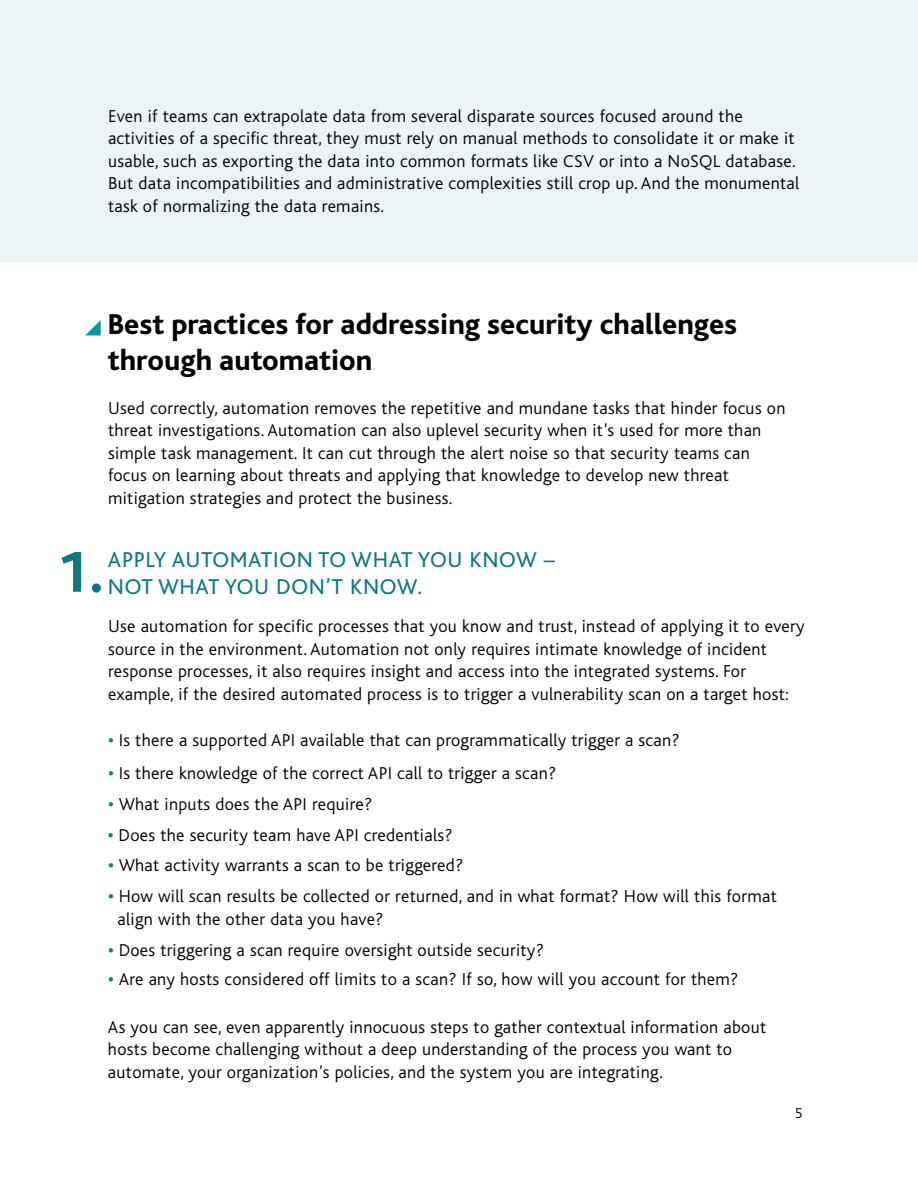
<style>
.page{position:relative;width:918px;height:1188px;background:#fff}
.page>*{position:absolute;margin:0;border:0;box-sizing:border-box;transform-origin:0 0}
.t1{font:800 60px "Bliss";color:#0c7884}
.t2{font:800 30px/36px "Bliss";color:#000}
.t3{font:22.5px/27px "Bliss";letter-spacing:.03em;color:#0c7884}
.t4{font:300 18px/22.5px "Bliss";letter-spacing:.02em;color:#000}
.t5{font:300 18px/22.5px "Bliss";letter-spacing:.02em;color:#000101}
.t6{font:300 15px "Bliss";color:#000}
.s1{font-weight:700;color:#0c7884}
</style>
<div class="page">
<div style="left:0;top:0;width:918px;height:262px;background:#ecf3f6"></div>
<svg style="left:86px;top:320px;width:15px;height:15px"></svg>
<p class="t5" style="left:108px;top:105px;width:693px">Even if teams can extrapolate data from several disparate sources focused around the activities of a specific threat, they must rely on manual methods to consolidate it or make it usable, such as exporting the data into common formats like CSV or into a NoSQL database.<br>But data incompatibilities and administrative complexities still crop up. And the monumental task of normalizing the data remains.</p>
<h2 class="t2" style="left:108px;top:306px;width:631px">Best practices for addressing security challenges through automation</h2>
<p class="t4" style="left:108px;top:397px;width:679px">Used correctly, automation removes the repetitive and mundane tasks that hinder focus on threat investigations. Automation can also uplevel security when it’s used for more than simple task management. It can cut through the alert noise so that security teams can focus on learning about threats and applying that knowledge to develop new threat mitigation strategies and protect the business.</p>
<p class="t3" style="left:108px;top:546px;width:449px">APPLY AUTOMATION TO WHAT YOU KNOW –<br>NOT WHAT YOU DON’T KNOW.</p>
<p class="t4" style="left:108px;top:615px;width:698px">Use automation for specific processes that you know and trust, instead of applying it to every source in the environment. Automation not only requires intimate knowledge of incident response processes, it also requires insight and access into the integrated systems. For example, if the desired automated process is to trigger a vulnerability scan on a target host:</p>
<h1 class="t1" style="left:56px;top:541px;width:49px">1.</h1>
<p class="t4" style="left:108px;top:729px;width:573px"><span class="s1">•</span> Is there a supported API available that can programmatically trigger a scan?</p>
<p class="t4" style="left:108px;top:762px;width:450px"><span class="s1">•</span> Is there knowledge of the correct API call to trigger a scan?</p>
<p class="t4" style="left:108px;top:793px;width:266px"><span class="s1">•</span> What inputs does the API require?</p>
<p class="t4" style="left:108px;top:824px;width:346px"><span class="s1">•</span> Does the security team have API credentials?</p>
<p class="t4" style="left:108px;top:854px;width:357px"><span class="s1">•</span> What activity warrants a scan to be triggered?</p>
<p class="t4" style="left:118px;top:885px;width:661px;text-indent:-10px"><span class="s1">•</span> How will scan results be collected or returned, and in what format? How will this format align with the other data you have?</p>
<p class="t4" style="left:108px;top:939px;width:438px"><span class="s1">•</span> Does triggering a scan require oversight outside security?</p>
<p class="t4" style="left:108px;top:968px;width:632px"><span class="s1">•</span> Are any hosts considered off limits to a scan? If so, how will you account for them?</p>
<p class="t4" style="left:108px;top:1016px;width:660px">As you can see, even apparently innocuous steps to gather contextual information about hosts become challenging without a deep understanding of the process you want to automate, your organization’s policies, and the system you are integrating.</p>
<p class="t6" style="left:795px;top:1105px;width:9px">5</p>
</div>
